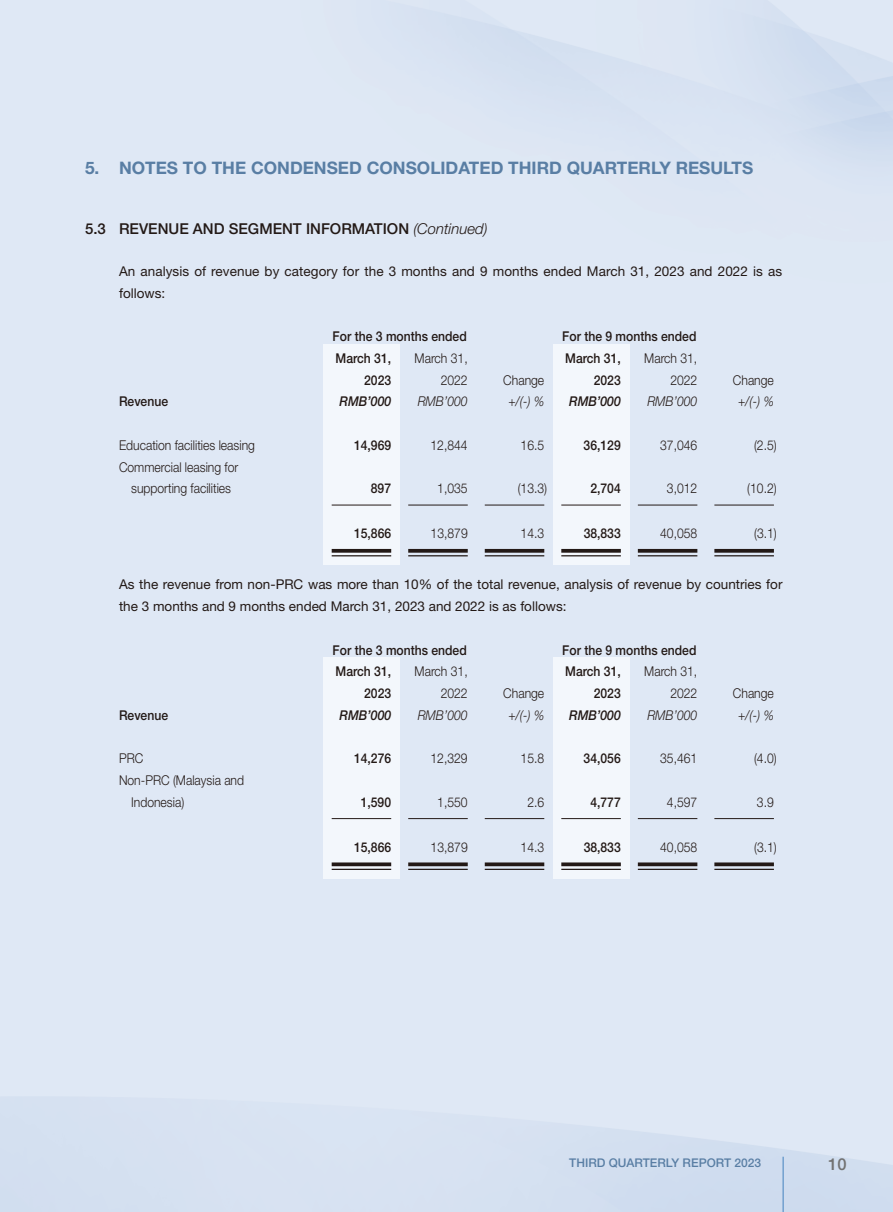
<style>
.page{position:relative;width:893px;height:1212px;background:#fff}
.page>*{position:absolute;margin:0;border:0;box-sizing:border-box;transform-origin:0 0}
.t1{font:700 17.25px "Helvetica Neue LT Std";color:#597ea4}
.t2{font:500 16.5px "Helvetica Neue LT Std";color:#727272}
.t3{font:500 15px "Helvetica Neue LT Std";color:#231916}
.t4{font:300 13.5px/21.8px "Helvetica Neue LT Std";color:#231916;text-align:center;scale:.9 1}
.t5{font:13.5px/21.8px "Helvetica Neue LT Std";color:#231916}
.t6{font:500 13.5px "Helvetica Neue LT Std";color:#231916;scale:.9 1}
.t7{font:italic 300 13.5px "Helvetica Neue LT Std";color:#231916;scale:.9 1}
.t8{font:italic 500 13.5px "Helvetica Neue LT Std";color:#231916;scale:.9 1}
.t9{font:500 12px "Helvetica Neue LT Std";color:#597ea4}
.s1{font-weight:300;font-style:italic}
</style>
<div class="page">
<hr style="left:782px;top:1157px;width:2px;height:55px;background:#72a0cf">
<div style="left:553px;top:344px;width:76px;height:221px;background:#f3f7fc"></div>
<div style="left:323px;top:344px;width:77px;height:221px;background:#f3f7fc"></div>
<div style="left:553px;top:657px;width:76px;height:221px;background:#f3f7fc"></div>
<div style="left:323px;top:657px;width:77px;height:221px;background:#f3f7fc"></div>
<hr style="left:332px;top:505px;width:59px;height:1px;background:#231916">
<hr style="left:408px;top:505px;width:60px;height:1px;background:#231916">
<hr style="left:485px;top:505px;width:59px;height:1px;background:#231916">
<hr style="left:561px;top:505px;width:60px;height:1px;background:#231916">
<hr style="left:638px;top:505px;width:59px;height:1px;background:#231916">
<hr style="left:714px;top:505px;width:60px;height:1px;background:#231916">
<svg style="left:332px;top:549px;width:59px;height:4px"></svg>
<hr style="left:332px;top:555px;width:59px;height:1px;background:#231916">
<svg style="left:408px;top:549px;width:60px;height:4px"></svg>
<hr style="left:408px;top:555px;width:60px;height:1px;background:#231916">
<svg style="left:485px;top:549px;width:59px;height:4px"></svg>
<hr style="left:485px;top:555px;width:59px;height:1px;background:#231916">
<svg style="left:561px;top:549px;width:60px;height:4px"></svg>
<hr style="left:561px;top:555px;width:60px;height:1px;background:#231916">
<svg style="left:638px;top:549px;width:59px;height:4px"></svg>
<hr style="left:638px;top:555px;width:59px;height:1px;background:#231916">
<svg style="left:714px;top:549px;width:60px;height:4px"></svg>
<hr style="left:714px;top:555px;width:60px;height:1px;background:#231916">
<hr style="left:332px;top:818px;width:59px;height:1px;background:#231916">
<hr style="left:408px;top:818px;width:60px;height:1px;background:#231916">
<hr style="left:485px;top:818px;width:59px;height:1px;background:#231916">
<hr style="left:561px;top:818px;width:60px;height:1px;background:#231916">
<hr style="left:638px;top:818px;width:59px;height:1px;background:#231916">
<hr style="left:714px;top:818px;width:60px;height:1px;background:#231916">
<svg style="left:332px;top:862px;width:59px;height:4px"></svg>
<hr style="left:332px;top:869px;width:59px;height:1px;background:#231916">
<svg style="left:408px;top:862px;width:60px;height:4px"></svg>
<hr style="left:408px;top:869px;width:60px;height:1px;background:#231916">
<svg style="left:485px;top:862px;width:59px;height:4px"></svg>
<hr style="left:485px;top:869px;width:59px;height:1px;background:#231916">
<svg style="left:561px;top:862px;width:60px;height:4px"></svg>
<hr style="left:561px;top:869px;width:60px;height:1px;background:#231916">
<svg style="left:638px;top:862px;width:59px;height:4px"></svg>
<hr style="left:638px;top:869px;width:59px;height:1px;background:#231916">
<svg style="left:714px;top:862px;width:60px;height:4px"></svg>
<hr style="left:714px;top:869px;width:60px;height:1px;background:#231916">
<p class="t1" style="left:85px;top:157px;width:670px">5. NOTES TO THE CONDENSED CONSOLIDATED THIRD QUARTERLY RESULTS</p>
<p class="t3" style="left:85px;top:219px;width:404px">5.3 REVENUE AND SEGMENT INFORMATION <span class="s1">(Continued)</span></p>
<p class="t5" style="left:119px;top:260px;width:665px">An analysis of revenue by category for the 3 months and 9 months ended March 31, 2023 and 2022 is as follows:</p>
<p class="t6" style="left:333px;top:328px;width:151px">For the 3 months ended</p>
<p class="t6" style="left:562px;top:328px;width:151px">For the 9 months ended</p>
<p class="t6" style="left:336px;top:350px;width:63px">March 31,</p>
<p class="t4" style="left:415px;top:347px;width:61px">March 31,</p>
<p class="t6" style="left:565px;top:350px;width:63px">March 31,</p>
<p class="t4" style="left:644px;top:347px;width:61px">March 31,</p>
<p class="t6" style="left:364px;top:372px;width:32px">2023</p>
<p class="t4" style="left:441px;top:369px;width:32px">2022</p>
<p class="t4" style="left:503px;top:369px;width:47px">Change</p>
<p class="t6" style="left:594px;top:372px;width:32px">2023</p>
<p class="t4" style="left:670px;top:369px;width:32px">2022</p>
<p class="t4" style="left:733px;top:369px;width:47px">Change</p>
<p class="t6" style="left:119px;top:393px;width:56px">Revenue</p>
<p class="t8" style="left:340px;top:394px;width:59px">RMB’000</p>
<p class="t7" style="left:418px;top:393px;width:57px">RMB’000</p>
<p class="t7" style="left:509px;top:393px;width:41px">+/(-) %</p>
<p class="t8" style="left:569px;top:394px;width:59px">RMB’000</p>
<p class="t7" style="left:647px;top:393px;width:57px">RMB’000</p>
<p class="t7" style="left:738px;top:393px;width:41px">+/(-) %</p>
<p class="t4" style="left:119px;top:434px;width:153px">Education facilities leasing</p>
<p class="t6" style="left:354px;top:437px;width:43px">14,969</p>
<p class="t4" style="left:431px;top:434px;width:43px">12,844</p>
<p class="t4" style="left:521px;top:434px;width:28px">16.5</p>
<p class="t6" style="left:584px;top:437px;width:43px">36,129</p>
<p class="t4" style="left:660px;top:434px;width:43px">37,046</p>
<p class="t4" style="left:754px;top:434px;width:27px">(2.5)</p>
<p class="t4" style="left:119px;top:456px;width:134px">Commercial leasing for supporting facilities</p>
<p class="t6" style="left:371px;top:480px;width:24px">897</p>
<p class="t4" style="left:437px;top:477px;width:35px">1,035</p>
<p class="t4" style="left:518px;top:477px;width:34px">(13.3)</p>
<p class="t6" style="left:590px;top:480px;width:35px">2,704</p>
<p class="t4" style="left:667px;top:477px;width:35px">3,012</p>
<p class="t4" style="left:747px;top:477px;width:34px">(10.2)</p>
<p class="t6" style="left:354px;top:525px;width:43px">15,866</p>
<p class="t4" style="left:431px;top:522px;width:43px">13,879</p>
<p class="t4" style="left:521px;top:522px;width:28px">14.3</p>
<p class="t6" style="left:584px;top:525px;width:43px">38,833</p>
<p class="t4" style="left:660px;top:522px;width:43px">40,058</p>
<p class="t4" style="left:754px;top:522px;width:27px">(3.1)</p>
<p class="t5" style="left:119px;top:573px;width:665px">As the revenue from non-PRC was more than 10% of the total revenue, analysis of revenue by countries for the 3 months and 9 months ended March 31, 2023 and 2022 is as follows:</p>
<p class="t6" style="left:333px;top:642px;width:151px">For the 3 months ended</p>
<p class="t6" style="left:562px;top:642px;width:151px">For the 9 months ended</p>
<p class="t6" style="left:336px;top:663px;width:63px">March 31,</p>
<p class="t4" style="left:415px;top:660px;width:61px">March 31,</p>
<p class="t6" style="left:565px;top:663px;width:63px">March 31,</p>
<p class="t4" style="left:644px;top:660px;width:61px">March 31,</p>
<p class="t6" style="left:364px;top:685px;width:32px">2023</p>
<p class="t4" style="left:441px;top:682px;width:32px">2022</p>
<p class="t4" style="left:503px;top:682px;width:47px">Change</p>
<p class="t6" style="left:594px;top:685px;width:32px">2023</p>
<p class="t4" style="left:670px;top:682px;width:32px">2022</p>
<p class="t4" style="left:733px;top:682px;width:47px">Change</p>
<p class="t6" style="left:119px;top:707px;width:56px">Revenue</p>
<p class="t8" style="left:340px;top:707px;width:59px">RMB’000</p>
<p class="t7" style="left:418px;top:707px;width:57px">RMB’000</p>
<p class="t7" style="left:509px;top:707px;width:41px">+/(-) %</p>
<p class="t8" style="left:569px;top:707px;width:59px">RMB’000</p>
<p class="t7" style="left:647px;top:707px;width:57px">RMB’000</p>
<p class="t7" style="left:738px;top:707px;width:41px">+/(-) %</p>
<p class="t4" style="left:119px;top:747px;width:29px">PRC</p>
<p class="t6" style="left:354px;top:750px;width:43px">14,276</p>
<p class="t4" style="left:431px;top:747px;width:43px">12,329</p>
<p class="t4" style="left:521px;top:747px;width:28px">15.8</p>
<p class="t6" style="left:584px;top:750px;width:43px">34,056</p>
<p class="t4" style="left:660px;top:747px;width:43px">35,461</p>
<p class="t4" style="left:754px;top:747px;width:27px">(4.0)</p>
<p class="t4" style="left:131px;top:769px;width:127px;text-align:left;text-indent:-12px">Non-PRC (Malaysia and<br>Indonesia)</p>
<p class="t6" style="left:361px;top:794px;width:35px">1,590</p>
<p class="t4" style="left:437px;top:791px;width:35px">1,550</p>
<p class="t4" style="left:527px;top:791px;width:20px">2.6</p>
<p class="t6" style="left:590px;top:794px;width:35px">4,777</p>
<p class="t4" style="left:667px;top:791px;width:35px">4,597</p>
<p class="t4" style="left:757px;top:791px;width:20px">3.9</p>
<p class="t6" style="left:354px;top:839px;width:43px">15,866</p>
<p class="t4" style="left:431px;top:836px;width:43px">13,879</p>
<p class="t4" style="left:521px;top:836px;width:28px">14.3</p>
<p class="t6" style="left:584px;top:839px;width:43px">38,833</p>
<p class="t4" style="left:660px;top:836px;width:43px">40,058</p>
<p class="t4" style="left:754px;top:836px;width:27px">(3.1)</p>
<p class="t9" style="left:569px;top:1155px;width:193px">THIRD QUARTERLY REPORT 2023</p>
<p class="t2" style="left:828px;top:1155px;width:20px">10</p>
</div>
